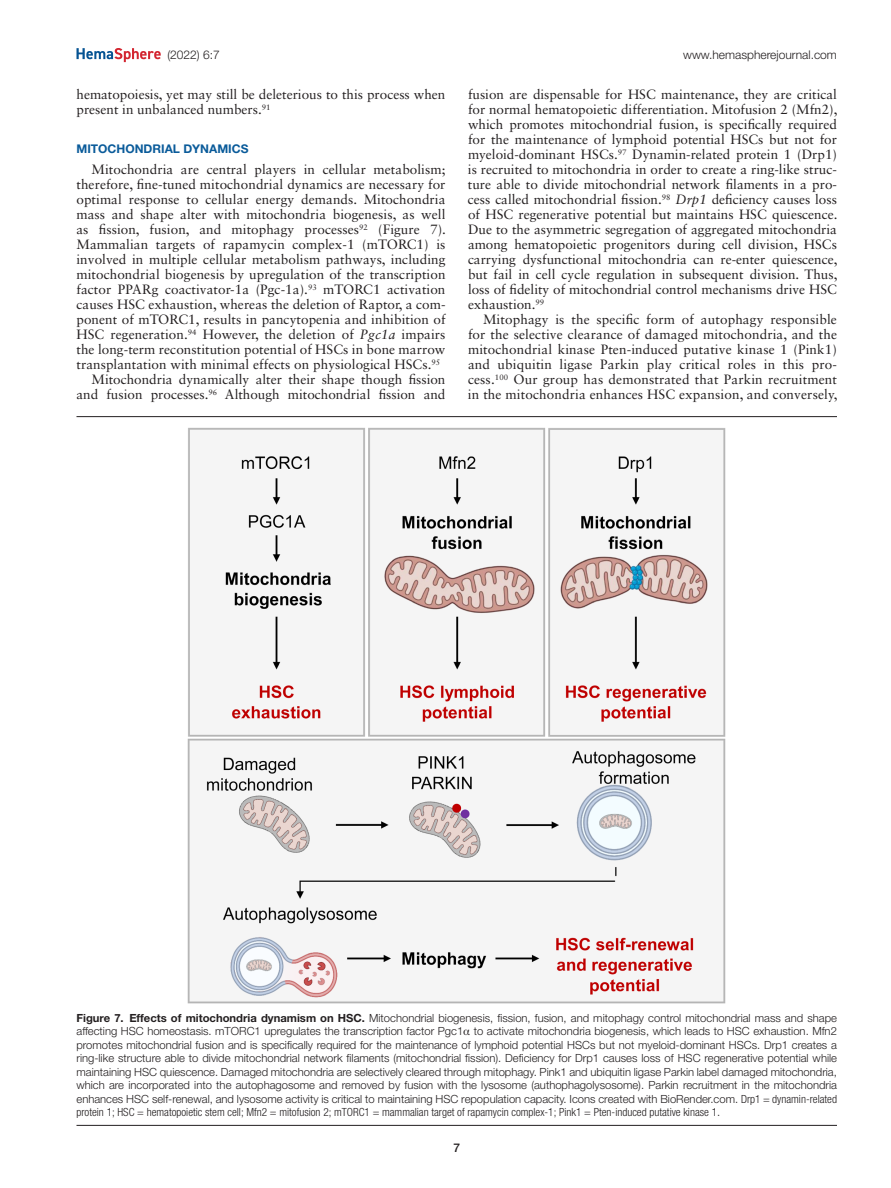
<style>
.page{position:relative;width:891px;height:1188px;background:#fff}
.page>*{position:absolute;margin:0;border:0;box-sizing:border-box;transform-origin:0 0}
.t1{font:13.5px/15px "Sabon LT Std";letter-spacing:.005em;color:#231f20;text-align:justify}
.t2{font:300 12px "Helvetica Neue LT Std";color:#231f20}
.t3{font:700 12px "Helvetica Neue LT Std";color:#0a5b9a}
.t4{font:500 12px "Helvetica Neue LT Std";color:#231f20}
.t5{font:300 11.25px/13.5px "Helvetica Neue LT Std";color:#231f20;text-align:justify}
.s1{font-style:italic}
.s2{font-weight:700}
.s3{font-family:"Gandhari Unicode";font-weight:400}
.s4{font-stretch:condensed}
</style>
<div class="page">
<svg style="left:77px;top:48px;width:84px;height:14px"></svg>
<img style="left:187px;top:427px;width:539px;height:577px">
<hr style="left:76px;top:416px;width:761px;height:1px;background:#231f20">
<hr style="left:76px;top:1125px;width:761px;height:1px;background:#231f20">
<p class="t2" style="left:167px;top:48px;width:54px">(2022) 6:7</p>
<p class="t2" style="left:683px;top:48px;width:155px">www.hemaspherejournal.com</p>
<p class="t1" style="left:76px;top:87px;width:370px">hematopoiesis, yet may still be deleterious to this process when present in unbalanced numbers.<sup>91</sup></p>
<p class="t3" style="left:76px;top:141px;width:173px">MITOCHONDRIAL DYNAMICS</p>
<p class="t1" style="left:92px;top:162px;width:356px">Mitochondria are central players in cellular metabolism;</p>
<p class="t1" style="left:77px;top:177px;width:371px">therefore, fine-tuned mitochondrial dynamics are necessary for</p>
<p class="t1" style="left:77px;top:192px;width:370px">optimal response to cellular energy demands. Mitochondria</p>
<p class="t1" style="left:77px;top:207px;width:371px">mass and shape alter with mitochondria biogenesis, as well</p>
<p class="t1" style="left:77px;top:222px;width:371px">as fission, fusion, and mitophagy processes<sup>92</sup> (Figure 7).</p>
<p class="t1" style="left:76px;top:237px;width:370px">Mammalian targets of rapamycin complex-1 (mTORC1) is</p>
<p class="t1" style="left:76px;top:252px;width:370px">involved in multiple cellular metabolism pathways, including</p>
<p class="t1" style="left:76px;top:267px;width:371px">mitochondrial biogenesis by upregulation of the transcription</p>
<p class="t1" style="left:76px;top:282px;width:370px">factor PPARg coactivator-1a (Pgc-1a).<sup>93</sup> mTORC1 activation</p>
<p class="t1" style="left:76px;top:297px;width:371px">causes HSC exhaustion, whereas the deletion of Raptor, a com-</p>
<p class="t1" style="left:76px;top:312px;width:371px">ponent of mTORC1, results in pancytopenia and inhibition of</p>
<p class="t1" style="left:76px;top:327px;width:371px">HSC regeneration.<sup>94</sup> However, the deletion of <span class="s1">Pgc1a</span> impairs</p>
<p class="t1" style="left:76px;top:342px;width:370px">the long-term reconstitution potential of HSCs in bone marrow</p>
<p class="t1" style="left:76px;top:357px;width:365px">transplantation with minimal effects on physiological HSCs.<sup>95</sup></p>
<p class="t1" style="left:92px;top:372px;width:355px">Mitochondria dynamically alter their shape though fission</p>
<p class="t1" style="left:77px;top:387px;width:370px">and fusion processes.<sup>96</sup> Although mitochondrial fission and</p>
<p class="t1" style="left:468px;top:87px;width:371px">fusion are dispensable for HSC maintenance, they are critical for normal hematopoietic differentiation. Mitofusion 2 (Mfn2), which promotes mitochondrial fusion, is specifically required for the maintenance of lymphoid potential HSCs but not for myeloid-dominant HSCs.<sup>97</sup> Dynamin-related protein 1 (Drp1) is recruited to mitochondria in order to create a ring-like struc&shy;ture able to divide mitochondrial network filaments in a pro&shy;cess called mitochondrial fission.<sup>98</sup> <span class="s1">Drp1</span> deficiency causes loss of HSC regenerative potential but maintains HSC quiescence.<br>Due to the asymmetric segregation of aggregated mitochondria among hematopoietic progenitors during cell division, HSCs carrying dysfunctional mitochondria can re-enter quiescence, but fail in cell cycle regulation in subsequent division. Thus, loss of fidelity of mitochondrial control mechanisms drive HSC exhaustion.<sup>99</sup></p>
<p class="t1" style="left:468px;top:312px;width:371px;text-indent:15px">Mitophagy is the specific form of autophagy responsible for the selective clearance of damaged mitochondria, and the mitochondrial kinase Pten-induced putative kinase 1 (Pink1) and ubiquitin ligase Parkin play critical roles in this pro&shy;cess.<sup>100</sup> Our group has demonstrated that Parkin recruitment in the mitochondria enhances HSC expansion, and conversely,</p>
<p class="t5" style="left:76px;top:1011px;width:762px"><span class="s2">Figure 7. Effects of mitochondria dynamism on HSC.</span> Mitochondrial biogenesis, fission, fusion, and mitophagy control mitochondrial mass and shape affecting HSC homeostasis. mTORC1 upregulates the transcription factor Pgc1<span class="s3">α</span> to activate mitochondria biogenesis, which leads to HSC exhaustion. Mfn2 promotes mitochondrial fusion and is specifically required for the maintenance of lymphoid potential HSCs but not myeloid-dominant HSCs. Drp1 creates a ring-like structure able to divide mitochondrial network filaments (mitochondrial fission). Deficiency for Drp1 causes loss of HSC regenerative potential while maintaining HSC quiescence. Damaged mitochondria are selectively cleared through mitophagy. Pink1 and ubiquitin ligase Parkin label damaged mitochondria, which are incorporated into the autophagosome and removed by fusion with the lysosome (authophagolysosome). Parkin recruitment in the mitochondria enhances HSC self-renewal, and lysosome activity is critical to maintaining HSC repopulation capacity. Icons created with BioRender.com. <span class="s4">Drp1 = dynamin-related protein 1; HSC = hematopoietic stem cell; Mfn2 = mitofusion 2; mTORC1 = mammalian target of rapamycin complex-1; Pink1 = Pten-induced putative kinase 1</span>.</p>
<p class="t4" style="left:453px;top:1140px;width:8px">7</p>
</div>
